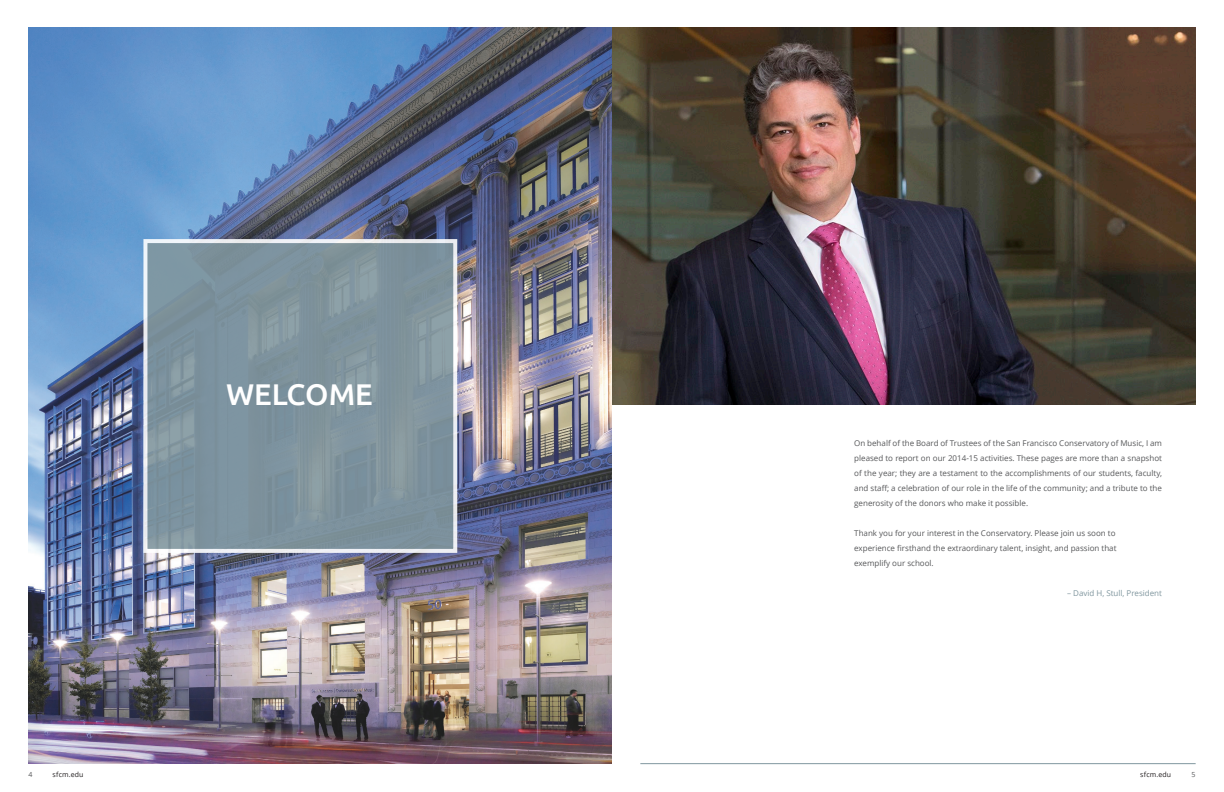
<style>
.page{position:relative;width:1224px;height:792px;background:#fff}
.page>*{position:absolute;margin:0;border:0;box-sizing:border-box;transform-origin:0 0}
.t1{font:500 30px "Ubuntu";color:#fff}
.t2{font:8px/15px "Open Sans";color:#57585a;text-align:justify}
.t3{font:8px "Open Sans";color:#81979f}
.t4{font:7px "Open Sans";letter-spacing:.02em;color:#231f20}
.t5{font:7px "Open Sans";color:#57585a}
</style>
<div class="page">
<img style="left:28px;top:28px;width:584px;height:735px">
<div style="left:143px;top:239px;width:314px;height:314px;background:#81979f;border:4px solid #fff"></div>
<img style="left:612px;top:28px;width:584px;height:377px">
<hr style="left:640px;top:763px;width:556px;height:1px;background:#81979f">
<h1 class="t1" style="left:226px;top:375px;width:148px">WELCOME</h1>
<p class="t2" style="left:854px;top:435px;width:309px">On behalf of the Board of Trustees of the San Francisco Conservatory of Music, I am pleased to report on our 2014-15 activities. These pages are more than a snapshot of the year; they are a testament to the accomplishments of our students, faculty, and staff; a celebration of our role in the life of the community; and a tribute to the generosity of the donors who make it possible.</p>
<p class="t2" style="left:854px;top:525px;width:264px;text-align:left">Thank you for your interest in the Conservatory. Please join us soon to experience firsthand the extraordinary talent, insight, and passion that exemplify our school.</p>
<p class="t3" style="left:1067px;top:588px;width:96px">– David H, Stull, President</p>
<p class="t5" style="left:28px;top:770px;width:6px">4</p>
<p class="t4" style="left:53px;top:770px;width:33px">sfcm.edu</p>
<p class="t4" style="left:1140px;top:770px;width:33px">sfcm.edu</p>
<p class="t5" style="left:1192px;top:770px;width:6px">5</p>
</div>
